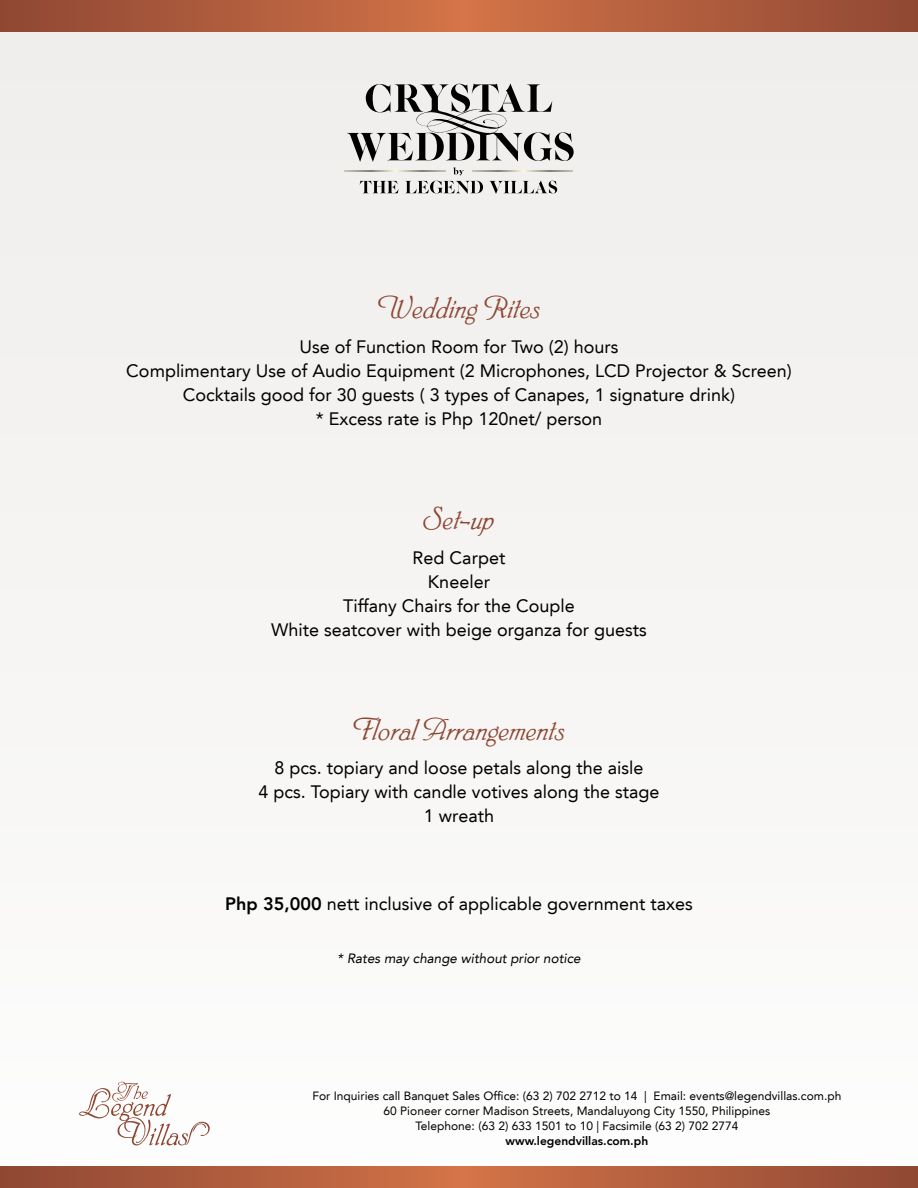
<style>
.page{position:relative;width:918px;height:1188px;background:#f6f5f3}
.page>*{position:absolute;margin:0;border:0;box-sizing:border-box;transform-origin:0 0}
.t1{font:italic 30px "Phyllis ATT";color:#8d4632}
.t2{font:18px/24px "Avenir LT";color:#000;text-align:center}
.t3{font:italic 13.5px "Avenir LT";color:#000}
.t4{font:12px/15px "Avenir LT";color:#000;text-align:center}
.t5{font:800 12px "Avenir LT";color:#000}
.s1{font-weight:800}
</style>
<div class="page">
<svg style="left:0;top:1167px;width:918px;height:21px;background:#b05d3d"></svg>
<svg style="left:0;top:0;width:918px;height:32px;background:#b05d3d"></svg>
<svg style="left:79px;top:1081px;width:131px;height:65px"></svg>
<hr style="left:344px;top:170px;width:101px;height:1px;background:#c7c6b8">
<svg style="left:360px;top:181px;width:197px;height:13px"></svg>
<svg style="left:347px;top:84px;width:227px;height:91px"></svg>
<h1 class="t1" style="left:378px;top:289px;width:164px">Wedding Rites</h1>
<p class="t2" style="left:126px;top:335px;width:667px">Use of Function Room for Two (2) hours<br>Complimentary Use of Audio Equipment (2 Microphones, LCD Projector &amp; Screen)<br>Cocktails good for 30 guests ( 3 types of Canapes, 1 signature drink)<br>* Excess rate is Php 120net/ person</p>
<h1 class="t1" style="left:423px;top:500px;width:73px">Set-up</h1>
<p class="t2" style="left:271px;top:546px;width:377px">Red Carpet<br>Kneeler<br>Tiffany Chairs for the Couple<br>White seatcover with beige organza for guests</p>
<h1 class="t1" style="left:353px;top:710px;width:213px">Floral Arrangements</h1>
<p class="t2" style="left:259px;top:756px;width:402px">8 pcs. topiary and loose petals along the aisle<br>4 pcs. Topiary with candle votives along the stage<br>1 wreath</p>
<p class="t2" style="left:225px;top:892px;width:469px"><span class="s1">Php 35,000</span> nett inclusive of applicable government taxes</p>
<p class="t3" style="left:337px;top:951px;width:245px">* Rates may change without prior notice</p>
<p class="t4" style="left:312px;top:1089px;width:530px">For Inquiries call Banquet Sales Office: (63 2) 702 2712 to 14 | Email: events@legendvillas.com.ph<br>60 Pioneer corner Madison Streets, Mandaluyong City 1550, Philippines<br>Telephone: (63 2) 633 1501 to 10 | Facsimile (63 2) 702 2774</p>
<p class="t5" style="left:506px;top:1134px;width:144px">www.legendvillas.com.ph</p>
</div>
